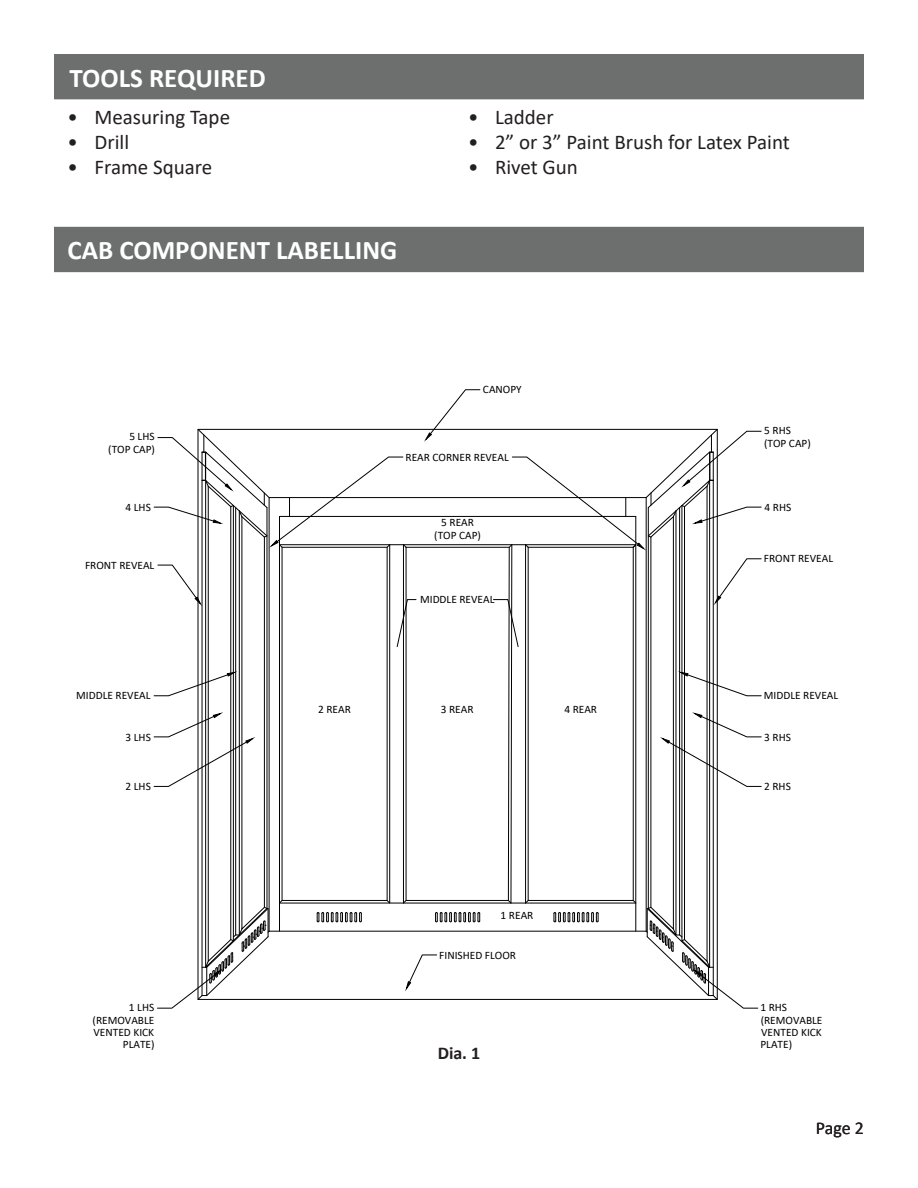
<style>
.page{position:relative;width:918px;height:1188px;background:#fff}
.page>*{position:absolute;margin:0;border:0;box-sizing:border-box;transform-origin:0 0}
.t1{font:700 27px "Calibri";color:#fff}
.t2{font:21px "Calibri";color:#231f20}
.t3{font:700 18px "Calibri";color:#231f20}
.t4{font:18px "Calibri";color:#231f20}
.t5{font:11.4px/12.5px "Calibri";color:#000}
</style>
<div class="page">
<div style="left:54px;top:227px;width:810px;height:45px;background:#6d6f6f"></div>
<svg style="left:153px;top:389px;width:609px;height:620px"></svg>
<div style="left:54px;top:54px;width:810px;height:45px;background:#6d6f6f"></div>
<p class="t1" style="left:70px;top:59px;width:198px">TOOLS REQUIRED</p>
<p class="t2" style="left:68px;top:102px;width:164px">• Measuring Tape</p>
<p class="t2" style="left:68px;top:127px;width:63px">• Drill</p>
<p class="t2" style="left:68px;top:153px;width:146px">• Frame Square</p>
<p class="t1" style="left:68px;top:231px;width:331px">CAB COMPONENT LABELLING</p>
<p class="t2" style="left:468px;top:102px;width:87px">• Ladder</p>
<p class="t2" style="left:468px;top:127px;width:323px">• 2” or 3” Paint Brush for Latex Paint</p>
<p class="t2" style="left:468px;top:153px;width:111px">• Rivet Gun</p>
<p class="t5" style="left:108px;top:430px;width:48px;text-align:right">5 LHS (TOP CAP)</p>
<p class="t5" style="left:126px;top:500px;width:27px">4 LHS</p>
<p class="t5" style="left:85px;top:558px;width:71px">FRONT REVEAL</p>
<p class="t5" style="left:483px;top:383px;width:40px">CANOPY</p>
<p class="t5" style="left:406px;top:450px;width:105px">REAR CORNER REVEAL</p>
<p class="t5" style="left:434px;top:516px;width:48px;text-align:center">5 REAR (TOP CAP)</p>
<p class="t5" style="left:420px;top:593px;width:76px">MIDDLE REVEAL</p>
<p class="t5" style="left:764px;top:424px;width:48px">5 RHS (TOP CAP)</p>
<p class="t5" style="left:765px;top:500px;width:28px">4 RHS</p>
<p class="t5" style="left:764px;top:552px;width:71px">FRONT REVEAL</p>
<p class="t5" style="left:76px;top:689px;width:76px">MIDDLE REVEAL</p>
<p class="t5" style="left:764px;top:689px;width:76px">MIDDLE REVEAL</p>
<p class="t5" style="left:318px;top:703px;width:34px">2 REAR</p>
<p class="t5" style="left:441px;top:703px;width:34px">3 REAR</p>
<p class="t5" style="left:564px;top:703px;width:34px">4 REAR</p>
<p class="t5" style="left:126px;top:730px;width:27px">3 LHS</p>
<p class="t5" style="left:764px;top:730px;width:28px">3 RHS</p>
<p class="t5" style="left:126px;top:780px;width:27px">2 LHS</p>
<p class="t5" style="left:764px;top:780px;width:28px">2 RHS</p>
<p class="t5" style="left:501px;top:909px;width:34px">1 REAR</p>
<p class="t5" style="left:439px;top:948px;width:78px">FINISHED FLOOR</p>
<p class="t5" style="left:93px;top:1001px;width:64px;text-align:right">1 LHS (REMOVABLE<br>VENTED KICK<br>PLATE)</p>
<p class="t3" style="left:438px;top:1040px;width:44px">Dia. 1</p>
<p class="t5" style="left:760px;top:1001px;width:64px">1 RHS (REMOVABLE<br>VENTED KICK<br>PLATE)</p>
<p class="t4" style="left:816px;top:1116px;width:50px">Page 2</p>
</div>
